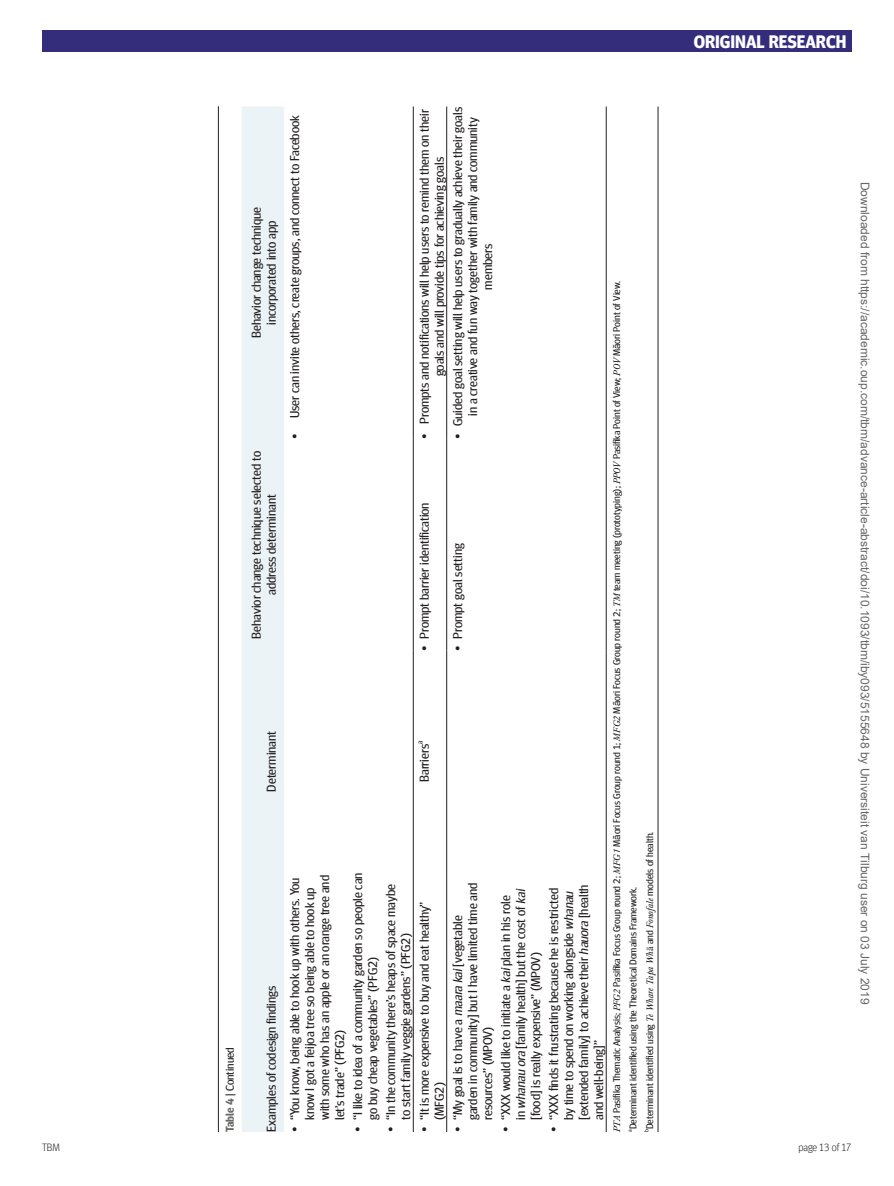
<style>
.page{position:relative;width:894px;height:1186px;background:#fff}
.page>*{position:absolute;margin:0;border:0;box-sizing:border-box;transform-origin:0 0}
.t1{font:700 18px "Meta Headline Offc";color:#fff}
.t2{font:12.75px/15px "Meta Headline Offc";color:#231f20}
.t3{font:12px "Arial";color:#666}
.t4{font:11.25px "Meta Headline Offc";color:#231f20}
.t5{font:300 10.5px "Meta Headline Offc";color:#231f20}
.t6{font:9.75px "Meta Headline Offc";color:#231f20}
.t7{font:7.5px "Meta Headline Offc";color:#231f20}
.t8{font:5.7px "Meta Headline Offc";color:#231f20}
.s1{font-weight:700;color:#6b6a68}
.s2{font-family:"Baskerville EF";font-style:italic}
.s3{font-family:"Arial Unicode MS"}
.s4{font-family:"Gandhari Unicode"}
.s5{font-style:italic}
</style>
<div class="page">
<div style="left:42px;top:30px;width:809px;height:21px;background:#332d7b"></div>
<hr style="left:657px;top:106px;width:1px;height:1026px;background:#231f20">
<div style="left:242px;top:107px;width:42px;height:1025px;background:#ebf3f6"></div>
<hr style="left:413px;top:651px;width:1px;height:221px;background:#231f20">
<hr style="left:413px;top:439px;width:1px;height:212px;background:#231f20">
<hr style="left:413px;top:107px;width:1px;height:332px;background:#231f20">
<hr style="left:446px;top:872px;width:1px;height:260px;background:#231f20">
<hr style="left:446px;top:651px;width:1px;height:221px;background:#231f20">
<hr style="left:446px;top:439px;width:1px;height:212px;background:#231f20">
<hr style="left:446px;top:107px;width:1px;height:332px;background:#231f20">
<hr style="left:605px;top:872px;width:1px;height:260px;background:#231f20">
<hr style="left:413px;top:872px;width:1px;height:260px;background:#231f20">
<hr style="left:605px;top:651px;width:1px;height:221px;background:#231f20">
<hr style="left:605px;top:439px;width:1px;height:212px;background:#231f20">
<hr style="left:605px;top:107px;width:1px;height:332px;background:#231f20">
<hr style="left:218px;top:106px;width:1px;height:1026px;background:#231f20">
<p class="t4" style="left:223px;top:1132px;width:86px;rotate:-90deg"><span class="s1">Table 4</span> | Continued</p>
<p class="t2" style="left:249px;top:338px;width:133px;text-align:center;rotate:-90deg">Behavior change technique incorporated into app</p>
<p class="t2" style="left:249px;top:638px;width:189px;text-align:center;rotate:-90deg">Behavior change technique selected to address determinant</p>
<p class="t2" style="left:264px;top:791px;width:62px;rotate:-90deg">Determinant</p>
<p class="t2" style="left:264px;top:1132px;width:148px;rotate:-90deg">Examples of codesign findings</p>
<p class="t2" style="left:450px;top:439px;width:333px;rotate:-90deg">• Guided goal setting will help users to gradually achieve their goals</p>
<p class="t2" style="left:465px;top:416px;width:300px;rotate:-90deg">in a creative and fun way together with family and community</p>
<p class="t2" style="left:417px;top:376px;width:268px;text-indent:-62px;rotate:-90deg">• Prompts and notifications will help users to remind them on their goals and will provide tips for achieving goals</p>
<p class="t2" style="left:287px;top:439px;width:325px;rotate:-90deg">• User can invite others, create groups, and connect to Facebook</p>
<p class="t2" style="left:480px;top:290px;width:47px;rotate:-90deg">members</p>
<p class="t6" style="left:610px;top:1132px;width:852px;rotate:-90deg"><span class="s2">PTA</span> Pasifika Thematic Analysis; <span class="s2">PFG2</span> Pasifika Focus Group round 2; <span class="s2">MFG1</span> M<span class="s3">ā</span>ori Focus Group round 1; <span class="s2">MFG2</span> M<span class="s3">ā</span>ori Focus Group round 2; <span class="s2">TM</span> team meeting (prototyping); <span class="s2">PPOV</span> Pasifika Point of View; <span class="s2">POV</span> M<span class="s3">ā</span>ori Point of View.</p>
<p class="t2" style="left:417px;top:651px;width:150px;rotate:-90deg">• Prompt barrier identification</p>
<p class="t2" style="left:450px;top:651px;width:109px;rotate:-90deg">• Prompt goal setting</p>
<p class="t7" style="left:415px;top:744px;width:5px;rotate:-90deg">a</p>
<p class="t2" style="left:417px;top:782px;width:39px;rotate:-90deg">Barriers</p>
<p class="t6" style="left:643px;top:1129px;width:299px;rotate:-90deg">Determinant identified using <span class="s2">Te Whare Tapa Wh</span><span class="s4">ā</span> and <span class="s2">Fonofale</span> models of health.</p>
<p class="t2" style="left:350px;top:1120px;width:249px;text-indent:-12px;rotate:-90deg">• “I like to idea of a community garden so people can go buy cheap vegetables” (PFG2)</p>
<p class="t2" style="left:383px;top:1120px;width:237px;text-indent:-12px;rotate:-90deg">• “In the community there’s heaps of space maybe to start family veggie gardens” (PFG2)</p>
<p class="t2" style="left:287px;top:1120px;width:246px;text-indent:-12px;rotate:-90deg">• “You know, being able to hook up with others. You know I got a feijoa tree so being able to hook up with some who has an apple or an orange tree and let’s trade” (PFG2)</p>
<p class="t2" style="left:450px;top:1120px;width:239px;text-indent:-12px;rotate:-90deg">• “My goal is to have a <span class="s5">maara kai</span>[vegetable garden in community] but I have limited time and resources” (MPOV)</p>
<p class="t2" style="left:498px;top:1120px;width:234px;text-indent:-12px;rotate:-90deg">• “XXX would like to initiate a <span class="s5">kai</span>plan in his role in <span class="s5">whanau ora</span> [family health] but the cost of <span class="s5">kai </span>[food] is really expensive” (MPOV)</p>
<p class="t2" style="left:546px;top:1120px;width:237px;text-indent:-12px;rotate:-90deg">• “XXX finds it frustrating because he is restricted by time to spend on working alongside <span class="s5">whanau </span>[extended family] to achieve their <span class="s5">hauora</span> [health and well-being]”</p>
<p class="t6" style="left:627px;top:1129px;width:244px;rotate:-90deg">Determinant identified using the Theoretical Domains Framework.</p>
<p class="t2" style="left:417px;top:1120px;width:220px;text-indent:-12px;rotate:-90deg">• “It is more expensive to buy and eat healthy” (MFG2)</p>
<p class="t8" style="left:642px;top:1132px;width:4px;rotate:-90deg">b</p>
<p class="t8" style="left:626px;top:1132px;width:4px;rotate:-90deg">a</p>
<h1 class="t1" style="left:693px;top:31px;width:154px">ORIGINAL RESEARCH</h1>
<p class="t3" style="left:869px;top:182px;width:824px;rotate:90deg">Downloaded from https://academic.oup.com/tbm/advance-article-abstract/doi/10.1093/tbm/iby093/5155648 by Universiteit van Tilburg user on 03 July 2019</p>
<p class="t5" style="left:42px;top:1141px;width:19px">TBM</p>
<p class="t5" style="left:798px;top:1141px;width:54px">page 13 of 17</p>
</div>
